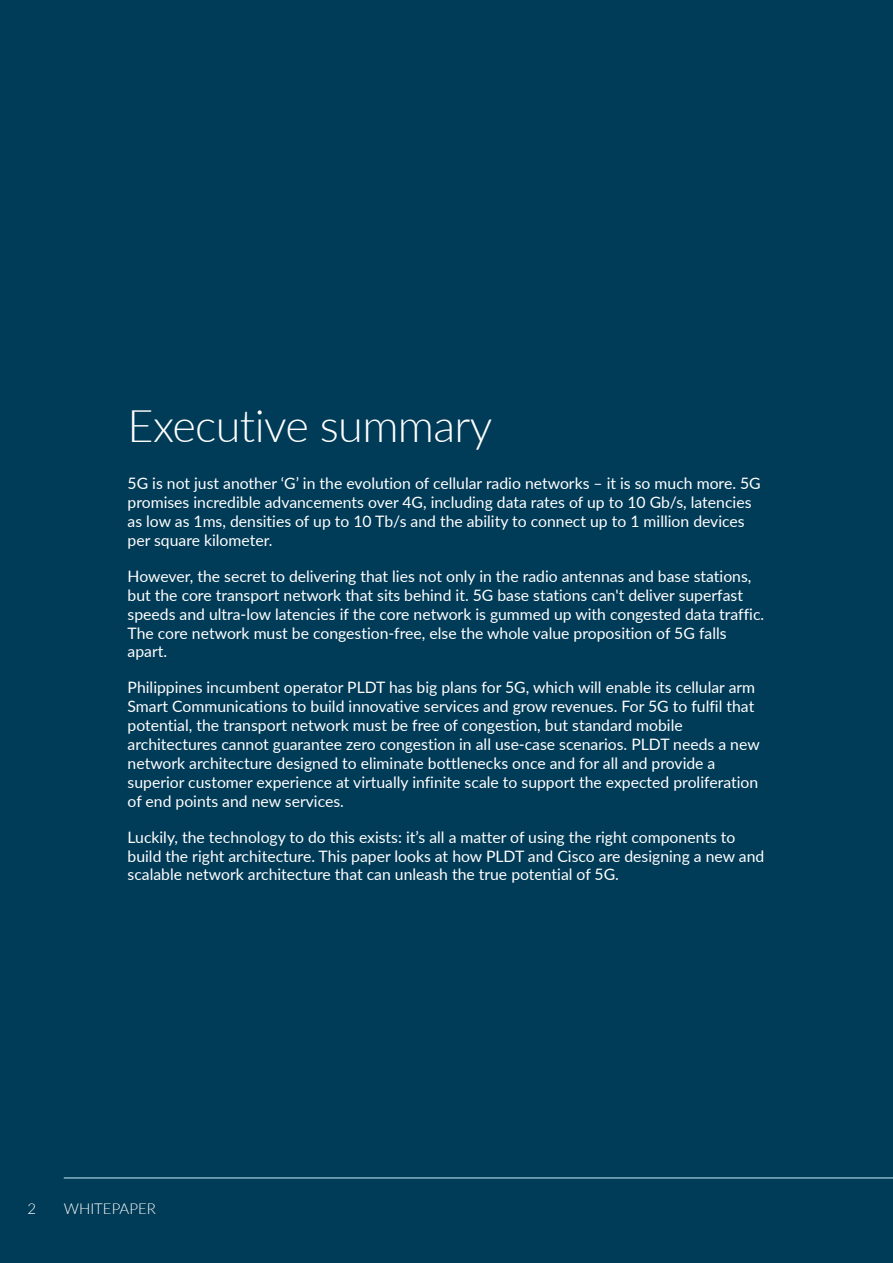
<style>
.page{position:relative;width:893px;height:1263px;background:#003b57}
.page>*{position:absolute;margin:0;border:0;box-sizing:border-box;transform-origin:0 0}
.t1{font:300 45px "Lato";letter-spacing:-.015em;color:#fff}
.t2{font:15.75px/18.9px "Lato";color:#fff}
.t3{font:300 15px "Lato";color:#fff}
</style>
<div class="page">
<hr style="left:64px;top:1177px;width:829px;height:2px;background:#88b4c8">
<p class="t1" style="left:128px;top:397px;width:366px">Executive summary</p>
<p class="t2" style="left:128px;top:474px;width:635px">5G is not just another ‘G’ in the evolution of cellular radio networks – it is so much more. 5G promises incredible advancements over 4G, including data rates of up to 10 Gb/s, latencies as low as 1ms, densities of up to 10 Tb/s and the ability to connect up to 1 million devices per square kilometer.</p>
<p class="t2" style="left:128px;top:566px;width:638px">However, the secret to delivering that lies not only in the radio antennas and base stations, but the core transport network that sits behind it. 5G base stations can't deliver superfast speeds and ultra-low latencies if the core network is gummed up with congested data traffic.<br>The core network must be congestion-free, else the whole value proposition of 5G falls apart.</p>
<p class="t2" style="left:128px;top:678px;width:634px">Philippines incumbent operator PLDT has big plans for 5G, which will enable its cellular arm Smart Communications to build innovative services and grow revenues. For 5G to fulfil that potential, the transport network must be free of congestion, but standard mobile architectures cannot guarantee zero congestion in all use-case scenarios. PLDT needs a new network architecture designed to eliminate bottlenecks once and for all and provide a superior customer experience at virtually infinite scale to support the expected proliferation of end points and new services.</p>
<p class="t2" style="left:128px;top:827px;width:638px">Luckily, the technology to do this exists: it’s all a matter of using the right components to build the right architecture. This paper looks at how PLDT and Cisco are designing a new and scalable network architecture that can unleash the true potential of 5G.</p>
<p class="t3" style="left:28px;top:1199px;width:10px">2</p>
<p class="t3" style="left:64px;top:1199px;width:94px">WHITEPAPER</p>
</div>
